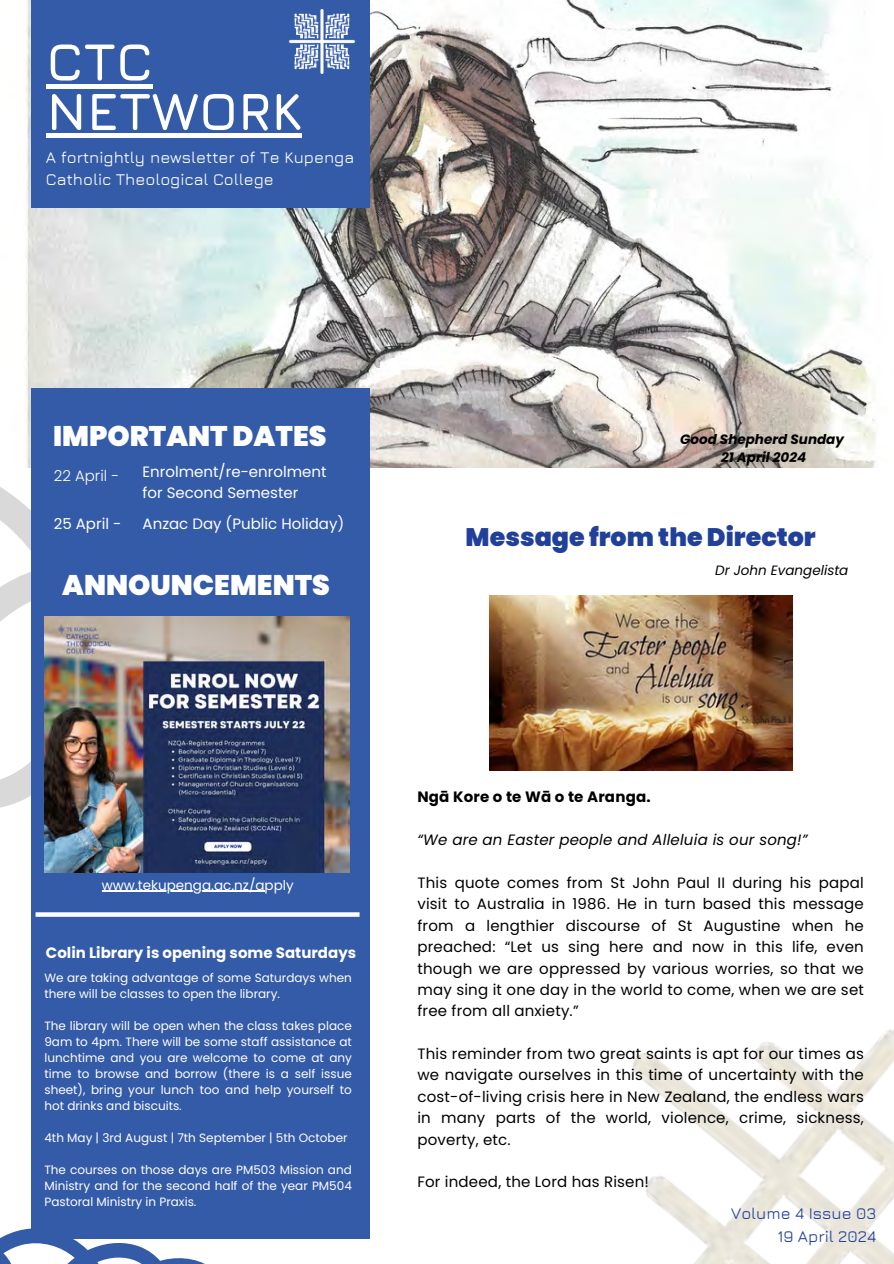
<style>
.page{position:relative;width:894px;height:1264px;background:#fff}
.page>*{position:absolute;margin:0;border:0;box-sizing:border-box;transform-origin:0 0}
.t1{font:700 53.1px/49.5px "Jura";color:#fff}
.t2{font:900 28.35px "Poppins";color:#fff}
.t3{font:900 25.35px "Poppins";color:#21409a}
.t4{font:500 16.2px/22.5px "Jura";color:#fff}
.t5{font:500 16.2px/22.5px "Jura";color:#21409a;text-align:right}
.t6{font:15px/21.3px "Poppins";letter-spacing:.015em;color:#000;text-align:justify}
.t7{font:15px/20.2px "Poppins";color:#fff}
.t8{font:italic 15px "Poppins";letter-spacing:.015em;color:#000}
.t9{font:700 15px "Poppins";color:#fff}
.t10{font:700 15px "Poppins";letter-spacing:.015em;color:#000}
.t11{font:300 15px "Poppins";color:#fff}
.t12{font:italic 700 13.5px/18px "Poppins";color:#000;text-align:center}
.t13{font:13.5px "Poppins";color:#fff}
.t14{font:italic 13.5px "Poppins";color:#000}
.t15{font:12px/16px "Poppins";color:#fff;text-align:justify}
</style>
<div class="page">
<img style="left:25px;top:0;width:851px;height:467px">
<svg style="left:0;top:453px;width:31px;height:355px"></svg>
<div style="left:31px;top:388px;width:338px;height:851px;background:#345ba8"></div>
<div style="left:31px;top:0;width:338px;height:207px;background:#345ba8"></div>
<svg style="left:0;top:1228px;width:203px;height:35px"></svg>
<img style="left:632px;top:1030px;width:261px;height:233px">
<img style="left:290px;top:10px;width:64px;height:64px">
<svg style="left:36px;top:912px;width:323px;height:4px"></svg>
<img style="left:489px;top:595px;width:302px;height:175px">
<img style="left:44px;top:617px;width:305px;height:255px">
<hr style="left:46px;top:84px;width:107px;height:4px;background:#fff">
<div style="left:46px;top:133px;width:256px;height:5px;background:#fff"></div>
<hr style="left:102px;top:890px;width:162px;height:1px;background:#fff">
<h5 class="t1" style="left:46px;top:36px;width:257px">CTC<br>NETWORK</h5>
<h5 class="t4" style="left:46px;top:146px;width:309px">A fortnightly newsletter of Te Kupenga<br>Catholic Theological College</h5>
<h5 class="t2" style="left:53px;top:416px;width:275px">IMPORTANT DATES</h5>
<p class="t7" style="left:143px;top:462px;width:185px">Enrolment/re-enrolment for Second Semester</p>
<h4 class="t11" style="left:54px;top:465px;width:67px">22 April -</h4>
<p class="t7" style="left:54px;top:514px;width:69px">25 April -</p>
<p class="t7" style="left:143px;top:514px;width:203px">Anzac Day (Public Holiday)</p>
<p class="t2" style="left:62px;top:565px;width:269px">ANNOUNCEMENTS</p>
<p class="t12" style="left:680px;top:430px;width:165px">Good Shepherd Sunday<br>21 April 2024</p>
<h2 class="t3" style="left:465px;top:519px;width:351px">Message from the Director</h2>
<h2 class="t14" style="left:715px;top:561px;width:135px">Dr John Evangelista</h2>
<h4 class="t13" style="left:102px;top:875px;width:193px">www.tekupenga.ac.nz/apply</h4>
<h5 class="t9" style="left:46px;top:942px;width:311px">Colin Library is opening some Saturdays</h5>
<h5 class="t15" style="left:44px;top:969px;width:309px">We are taking advantage of some Saturdays when there will be classes to open the library.</h5>
<h5 class="t15" style="left:44px;top:1017px;width:309px">The library will be open when the class takes place 9am to 4pm. There will be some staff assistance at lunchtime and you are welcome to come at any time to browse and borrow (there is a self issue sheet), bring your lunch too and help yourself to hot drinks and biscuits.</h5>
<p class="t15" style="left:44px;top:1129px;width:304px">4th May | 3rd August | 7th September | 5th October</p>
<h4 class="t15" style="left:44px;top:1161px;width:309px">The courses on those days are PM503 Mission and Ministry and for the second half of the year PM504<br>Pastoral Ministry in Praxis.</h4>
<p class="t10" style="left:417px;top:786px;width:235px">Ngā Kore o te Wā o te Aranga.</p>
<p class="t8" style="left:417px;top:829px;width:391px">“We are an Easter people and Alleluia is our song!”</p>
<p class="t6" style="left:417px;top:872px;width:448px">This quote comes from St John Paul II during his papal</p>
<p class="t6" style="left:417px;top:893px;width:448px">visit to Australia in 1986. He in turn based this message from a lengthier discourse of St Augustine when he preached: “Let us sing here and now in this life, even though we are oppressed by various worries, so that we may sing it one day in the world to come, when we are set free from all anxiety.”</p>
<p class="t6" style="left:417px;top:1043px;width:448px">This reminder from two great saints is apt for our times as</p>
<h3 class="t6" style="left:417px;top:1064px;width:448px">we navigate ourselves in this time of uncertainty with the cost-of-living crisis here in New Zealand, the endless wars in many parts of the world, violence, crime, sickness, poverty, etc.</h3>
<h3 class="t6" style="left:417px;top:1171px;width:233px">For indeed, the Lord has Risen!</h3>
<h5 class="t5" style="left:731px;top:1201px;width:146px">Volume 4 Issue 03<br>19 April 2024</h5>
</div>
